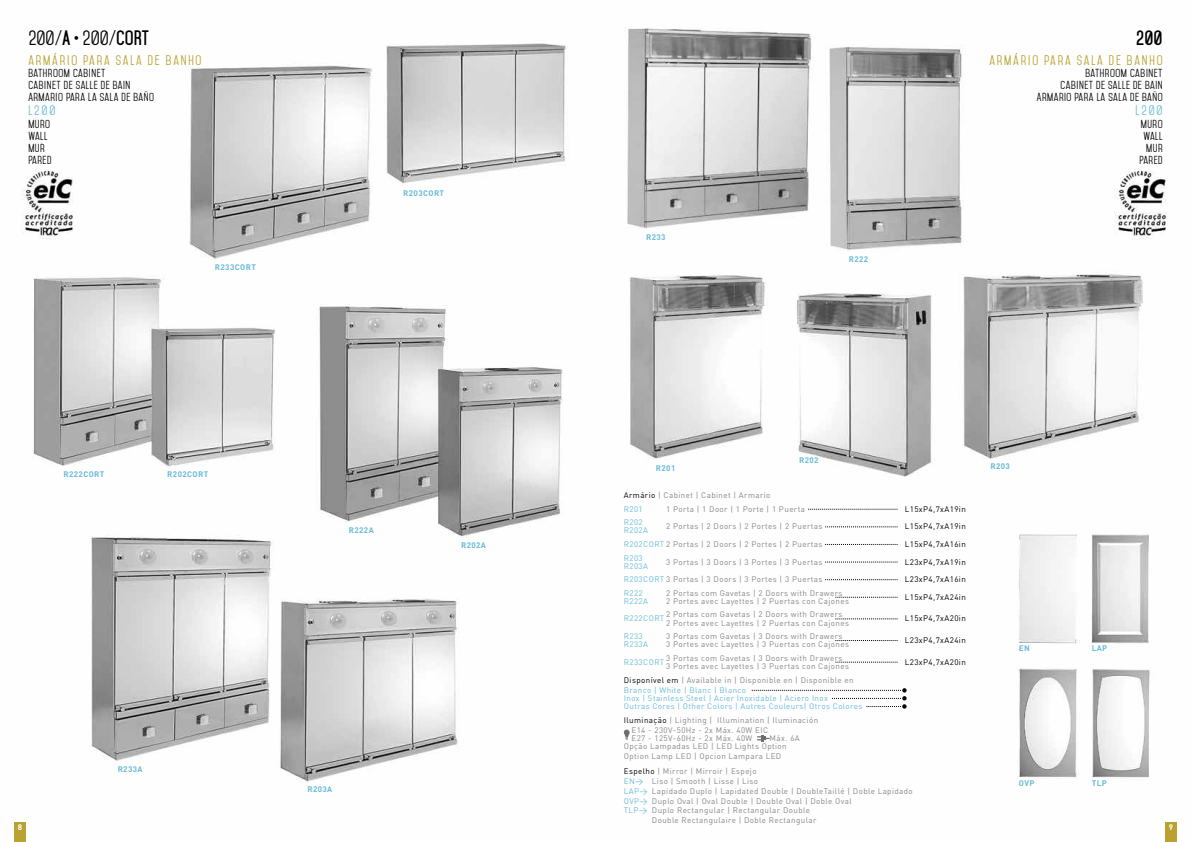
<style>
.page{position:relative;width:1191px;height:842px;background:#fff}
.page>*{position:absolute;margin:0;border:0;box-sizing:border-box;transform-origin:0 0}
.t1{font:18px "Mohave";color:#000}
.t2{font:700 18px "Mohave";color:#000}
.t3{font:12px "Mohave";letter-spacing:.15em;color:#baa230}
.t4{font:12px "Mohave";letter-spacing:.15em;color:#68bbda}
.t5{font:10px/12px "Mohave";letter-spacing:.05em;color:#000}
.t6{font:8px/8.1px "DIN";letter-spacing:.05em;color:#868786}
.t7{font:8px/8.1px "DIN";letter-spacing:.05em;color:#68bbd9}
.t8{font:8px "DIN";letter-spacing:.05em;color:#000}
.t9{font:700 8px "DIN";letter-spacing:.05em;color:#68bbd9}
.t10{font:700 8px "DIN";color:#fff}
.s1{font-weight:700}
.s2{color:#000}
.s3{color:#68bbd9}
</style>
<div class="page">
<img style="left:21px;top:28px;width:1156px;height:814px">
<svg style="left:808px;top:509px;width:89px;height:1px"></svg>
<svg style="left:825px;top:544px;width:72px;height:1px"></svg>
<svg style="left:825px;top:579px;width:72px;height:1px"></svg>
<svg style="left:835px;top:597px;width:62px;height:1px"></svg>
<svg style="left:835px;top:640px;width:62px;height:1px"></svg>
<svg style="left:825px;top:527px;width:72px;height:1px"></svg>
<svg style="left:825px;top:562px;width:72px;height:1px"></svg>
<svg style="left:835px;top:619px;width:62px;height:1px"></svg>
<svg style="left:835px;top:662px;width:62px;height:1px"></svg>
<svg style="left:751px;top:688px;width:155px;height:21px"></svg>
<svg style="left:624px;top:730px;width:5px;height:10px"></svg>
<svg style="left:757px;top:735px;width:12px;height:7px"></svg>
<div style="left:1165px;top:822px;width:11px;height:20px;background:#baa230"></div>
<div style="left:14px;top:822px;width:12px;height:20px;background:#baa230"></div>
<h1 class="t1" style="left:28px;top:26px;width:122px">200/<span class="s1">A •</span> 200/<span class="s1">CORT</span></h1>
<h1 class="t2" style="left:1136px;top:26px;width:28px">200</h1>
<h2 class="t3" style="left:28px;top:53px;width:175px">ARMÁRIO PARA SALA DE BANHO</h2>
<p class="t5" style="left:28px;top:67px;width:127px">BATHROOM CABINET<br>CABINET DE SALLE DE BAIN<br>ARMARIO PARA LA SALA DE BAÑO</p>
<h2 class="t4" style="left:28px;top:103px;width:29px">L200</h2>
<h2 class="t3" style="left:989px;top:53px;width:175px">ARMÁRIO PARA SALA DE BANHO</h2>
<p class="t5" style="left:1037px;top:67px;width:127px;text-align:right">BATHROOM CABINET<br>CABINET DE SALLE DE BAIN<br>ARMARIO PARA LA SALA DE BAÑO</p>
<h2 class="t4" style="left:1135px;top:103px;width:29px">L200</h2>
<p class="t5" style="left:28px;top:118px;width:25px">MURO<br>WALL<br>MUR<br>PARED</p>
<p class="t5" style="left:1139px;top:118px;width:25px;text-align:right">MURO<br>WALL<br>MUR<br>PARED</p>
<p class="t9" style="left:215px;top:262px;width:42px">R233CORT</p>
<p class="t9" style="left:63px;top:469px;width:42px">R222CORT</p>
<p class="t9" style="left:167px;top:469px;width:42px">R202CORT</p>
<p class="t9" style="left:118px;top:764px;width:26px">R233A</p>
<p class="t9" style="left:403px;top:188px;width:42px">R203CORT</p>
<p class="t9" style="left:349px;top:524px;width:26px">R222A</p>
<p class="t9" style="left:461px;top:540px;width:26px">R202A</p>
<p class="t9" style="left:646px;top:232px;width:21px">R233</p>
<p class="t9" style="left:848px;top:254px;width:21px">R222</p>
<p class="t9" style="left:656px;top:462px;width:21px">R201</p>
<p class="t9" style="left:799px;top:455px;width:21px">R202</p>
<p class="t6" style="left:624px;top:488px;width:148px;line-height:14.1px"><span class="s2">Armário</span> | Cabinet | Cabinet | Armario<br><span class="s3">R201</span></p>
<p class="t6" style="left:666px;top:505px;width:140px">1 Porta | 1 Door | 1 Porte | 1 Puerta</p>
<p class="t8" style="left:904px;top:504px;width:63px">L15xP4,7xA19in</p>
<p class="t6" style="left:624px;top:540px;width:200px"><span class="s3">R202CORT</span> 2 Portas | 2 Doors | 2 Portes | 2 Puertas</p>
<p class="t8" style="left:904px;top:539px;width:63px">L15xP4,7xA16in</p>
<p class="t6" style="left:624px;top:575px;width:200px"><span class="s3">R203CORT</span> 3 Portas | 3 Doors | 3 Portes | 3 Puertas</p>
<p class="t8" style="left:904px;top:574px;width:63px">L23xP4,7xA16in</p>
<p class="t7" style="left:624px;top:589px;width:26px">R222<br>R222A</p>
<p class="t6" style="left:666px;top:589px;width:184px">2 Portas com Gavetas | 2 Doors with Drawers<br>2 Portes avec Layettes | 2 Puertas con Cajones</p>
<p class="t8" style="left:904px;top:592px;width:63px">L15xP4,7xA24in</p>
<p class="t7" style="left:624px;top:632px;width:26px">R233<br>R233A</p>
<p class="t6" style="left:666px;top:632px;width:184px">3 Portas com Gavetas | 3 Doors with Drawers<br>3 Portes avec Layettes | 3 Puertas con Cajones</p>
<p class="t8" style="left:904px;top:635px;width:63px">L23xP4,7xA24in</p>
<p class="t7" style="left:624px;top:518px;width:20px">R202</p>
<p class="t6" style="left:666px;top:522px;width:158px">2 Portas | 2 Doors | 2 Portes | 2 Puertas</p>
<p class="t8" style="left:904px;top:521px;width:63px">L15xP4,7xA19in</p>
<p class="t7" style="left:624px;top:526px;width:26px">R202A</p>
<p class="t7" style="left:624px;top:553px;width:20px">R203</p>
<p class="t6" style="left:666px;top:557px;width:158px">3 Portas | 3 Doors | 3 Portes | 3 Puertas</p>
<p class="t8" style="left:904px;top:557px;width:63px">L23xP4,7xA19in</p>
<p class="t7" style="left:624px;top:562px;width:26px">R203A</p>
<p class="t7" style="left:624px;top:614px;width:42px">R222CORT</p>
<p class="t6" style="left:666px;top:610px;width:184px">2 Portas com Gavetas | 2 Doors with Drawers<br>2 Portes avec Layettes | 2 Puertas con Cajones</p>
<p class="t8" style="left:904px;top:614px;width:63px">L15xP4,7xA20in</p>
<p class="t7" style="left:624px;top:658px;width:42px">R233CORT</p>
<p class="t6" style="left:666px;top:654px;width:184px">3 Portas com Gavetas | 3 Doors with Drawers<br>3 Portes avec Layettes | 3 Puertas con Cajones</p>
<p class="t8" style="left:904px;top:657px;width:63px">L23xP4,7xA20in</p>
<p class="t7" style="left:624px;top:686px;width:240px">Branco | White | Blanc | Blanco<br>Inox | Stainless Steel | Acier Inoxidable | Aciero Inox<br>Outras Cores | Other Colors | Autres Couleurs| Otros Colores</p>
<p class="t6" style="left:624px;top:676px;width:231px"><span class="s2">Disponível em</span> | Available in | Disponible en | Disponible en</p>
<p class="t6" style="left:624px;top:716px;width:196px"><span class="s2">Iluminação</span> | Lighting | Illumination | Iluminación</p>
<p class="t6" style="left:631px;top:726px;width:138px">E14 - 230V-50Hz - 2x Máx. 40W EIC<br>E27 - 125V-60Hz - 2x Máx. 40W</p>
<p class="t6" style="left:624px;top:734px;width:177px;text-indent:146px">Máx. 6A<br>Opção Lampadas LED | LED Lights Option</p>
<p class="t6" style="left:624px;top:752px;width:159px">Option Lamp LED | Opcion Lampara LED</p>
<p class="t6" style="left:624px;top:766px;width:134px"><span class="s2">Espelho</span> | Mirror | Mirroir | Espejo</p>
<p class="t9" style="left:990px;top:461px;width:21px">R203</p>
<p class="t9" style="left:1018px;top:643px;width:12px">EN</p>
<p class="t9" style="left:1091px;top:643px;width:17px">LAP</p>
<p class="t7" style="left:624px;top:776px;width:25px;line-height:9.6px">EN&gt;<br>LAP&gt;<br>OVP&gt;<br>TLP&gt;</p>
<p class="t6" style="left:652px;top:776px;width:262px;line-height:9.6px">Liso | Smooth | Lisse | Liso<br>Lapidado Duplo | Lapidated Double | DoubleTaillé | Doble Lapidado Duplo Oval | Oval Double | Double Oval | Doble Oval<br>Duplo Rectangular | Rectangular Double<br>Double Rectangulaire | Doble Rectangular</p>
<p class="t9" style="left:1018px;top:777px;width:17px">OVP</p>
<p class="t9" style="left:1091px;top:777px;width:16px">TLP</p>
<p class="t9" style="left:307px;top:783px;width:26px">R203A</p>
<p class="t10" style="left:18px;top:822px;width:6px">8</p>
<p class="t10" style="left:1168px;top:822px;width:6px">9</p>
</div>
